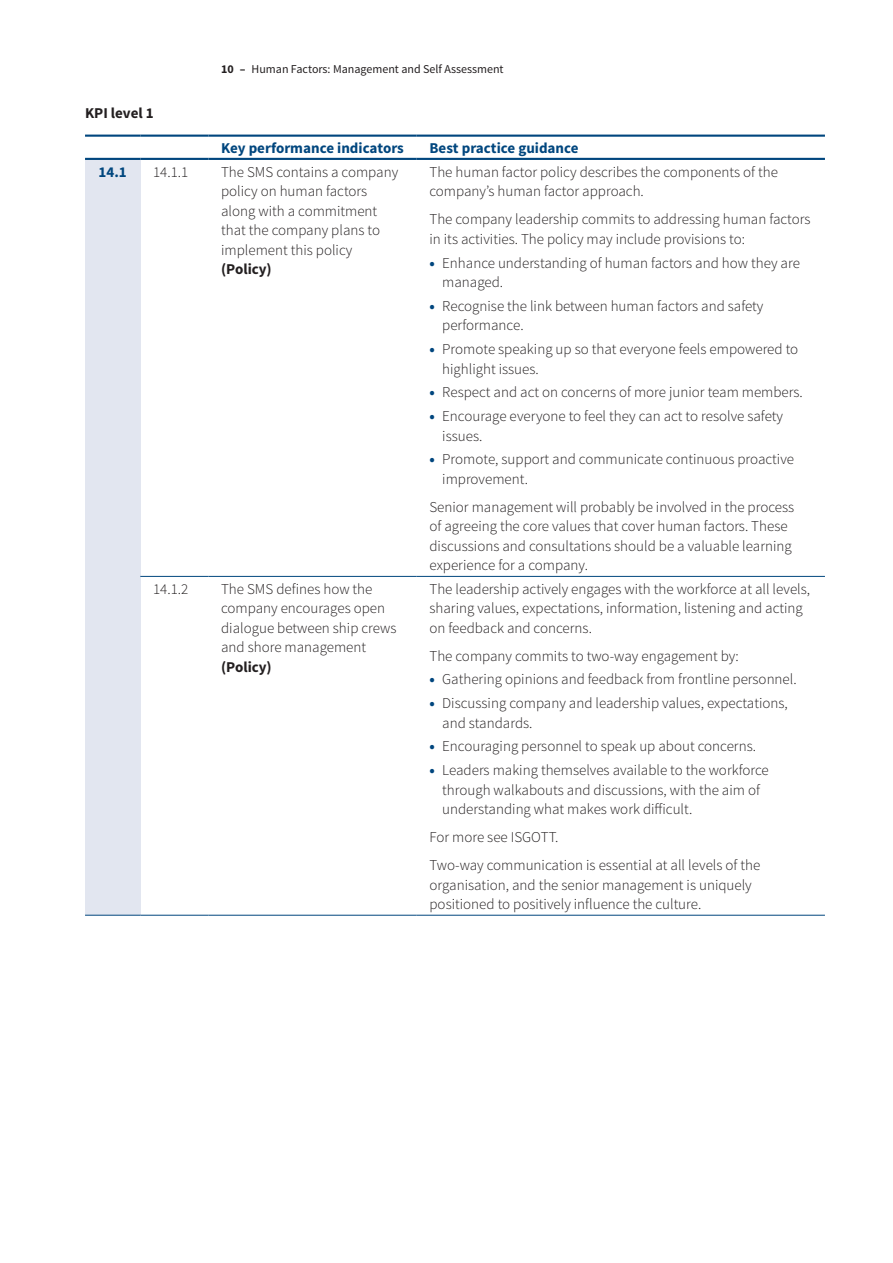
<style>
.page{position:relative;width:893px;height:1263px;background:#fff}
.page>*{position:absolute;margin:0;border:0;box-sizing:border-box;transform-origin:0 0}
.t1{font:300 15px/19.5px "Source Sans Pro";color:#231f20}
.t2{font:700 15px "Source Sans Pro";color:#00467e}
.t3{font:700 15px "Source Sans Pro";color:#231f20}
.t4{font:12px "Source Sans Pro";color:#231f20}
.s1{font-weight:700}
.s2{font-weight:900;color:#00467e}
</style>
<div class="page">
<div style="left:85px;top:159px;width:55px;height:417px;background:#e2e6f0"></div>
<div style="left:85px;top:576px;width:55px;height:339px;background:#e2e6f0"></div>
<hr style="left:85px;top:135px;width:55px;height:2px;background:#00467e">
<hr style="left:140px;top:135px;width:68px;height:2px;background:#00467e">
<hr style="left:85px;top:158px;width:55px;height:2px;background:#00467e">
<hr style="left:140px;top:158px;width:68px;height:2px;background:#00467e">
<hr style="left:208px;top:135px;width:209px;height:2px;background:#00467e">
<hr style="left:208px;top:158px;width:209px;height:2px;background:#00467e">
<hr style="left:417px;top:135px;width:408px;height:2px;background:#00467e">
<hr style="left:417px;top:158px;width:408px;height:2px;background:#00467e">
<hr style="left:140px;top:576px;width:68px;height:1px;background:#00467e">
<hr style="left:208px;top:576px;width:209px;height:1px;background:#00467e">
<hr style="left:417px;top:576px;width:408px;height:1px;background:#00467e">
<hr style="left:140px;top:915px;width:68px;height:1px;background:#00467e">
<hr style="left:208px;top:915px;width:209px;height:1px;background:#00467e">
<hr style="left:417px;top:915px;width:408px;height:1px;background:#00467e">
<hr style="left:85px;top:915px;width:55px;height:1px;background:#00467e">
<p class="t3" style="left:85px;top:103px;width:70px">KPI level 1</p>
<p class="t4" style="left:221px;top:62px;width:284px"><span class="s1">10 –</span> Human Factors: Management and Self Assessment</p>
<p class="t2" style="left:221px;top:138px;width:184px">Key performance indicators</p>
<p class="t2" style="left:429px;top:138px;width:151px">Best practice guidance</p>
<p class="t2" style="left:99px;top:162px;width:30px">14.1</p>
<p class="t1" style="left:153px;top:162px;width:37px">14.1.1</p>
<p class="t1" style="left:221px;top:162px;width:179px">The SMS contains a company policy on human factors along with a commitment that the company plans to implement this policy</p>
<p class="t3" style="left:221px;top:260px;width:52px">(Policy)</p>
<p class="t1" style="left:153px;top:579px;width:37px">14.1.2</p>
<p class="t1" style="left:221px;top:579px;width:177px">The SMS defines how the company encourages open dialogue between ship crews and shore management</p>
<p class="t3" style="left:221px;top:657px;width:52px">(Policy)</p>
<p class="t1" style="left:429px;top:162px;width:350px">The human factor policy describes the components of the company’s human factor approach.</p>
<p class="t1" style="left:429px;top:210px;width:382px">The company leadership commits to addressing human factors in its activities. The policy may include provisions to:</p>
<p class="t1" style="left:442px;top:253px;width:359px;text-indent:-13px"><span class="s2">•</span> Enhance understanding of human factors and how they are managed.</p>
<p class="t1" style="left:442px;top:296px;width:323px;text-indent:-13px"><span class="s2">•</span> Recognise the link between human factors and safety performance.</p>
<p class="t1" style="left:442px;top:339px;width:357px;text-indent:-13px"><span class="s2">•</span> Promote speaking up so that everyone feels empowered to highlight issues.</p>
<p class="t1" style="left:429px;top:383px;width:375px"><span class="s2">•</span> Respect and act on concerns of more junior team members.</p>
<p class="t1" style="left:442px;top:406px;width:342px;text-indent:-13px"><span class="s2">•</span> Encourage everyone to feel they can act to resolve safety issues.</p>
<p class="t1" style="left:442px;top:450px;width:353px;text-indent:-13px"><span class="s2">•</span> Promote, support and communicate continuous proactive improvement.</p>
<p class="t1" style="left:429px;top:497px;width:366px">Senior management will probably be involved in the process of agreeing the core values that cover human factors. These discussions and consultations should be a valuable learning experience for a company.</p>
<p class="t1" style="left:429px;top:579px;width:382px">The leadership actively engages with the workforce at all levels, sharing values, expectations, information, listening and acting on feedback and concerns.</p>
<p class="t1" style="left:429px;top:646px;width:311px">The company commits to two-way engagement by:</p>
<p class="t1" style="left:429px;top:670px;width:369px"><span class="s2">•</span> Gathering opinions and feedback from frontline personnel.</p>
<p class="t1" style="left:442px;top:693px;width:347px;text-indent:-13px"><span class="s2">•</span> Discussing company and leadership values, expectations, and standards.</p>
<p class="t1" style="left:429px;top:737px;width:328px"><span class="s2">•</span> Encouraging personnel to speak up about concerns.</p>
<p class="t1" style="left:442px;top:760px;width:328px;text-indent:-13px"><span class="s2">•</span> Leaders making themselves available to the workforce through walkabouts and discussions, with the aim of understanding what makes work difficult.</p>
<p class="t1" style="left:429px;top:823px;width:332px;line-height:28px">For more see ISGOTT.<br>Two-way communication is essential at all levels of the</p>
<p class="t1" style="left:429px;top:875px;width:324px">organisation, and the senior management is uniquely positioned to positively influence the culture.</p>
</div>
